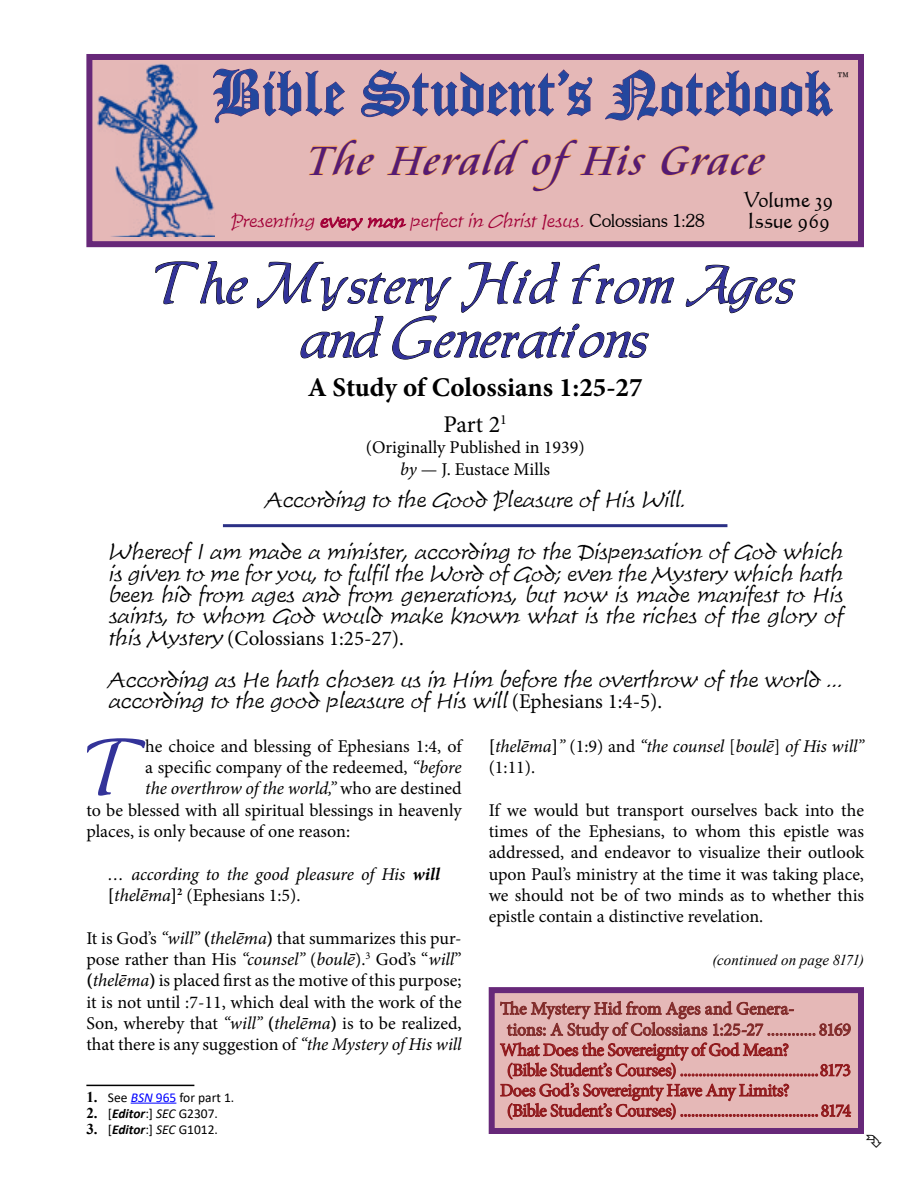
<style>
.page{position:relative;width:918px;height:1188px;background:#fff}
.page>*{position:absolute;margin:0;border:0;box-sizing:border-box;transform-origin:0 0}
.t1{font:73.8px "Allure SSK";color:#339}
.t2{font:69px "Cloister Black BT";color:#24479e}
.t3{font:54px/54px "Allure SSK";color:#339;text-align:center}
.t4{font:italic 45px "Cataneo BT";color:#541b74}
.t5{font:700 27px "Minion Pro";color:#000}
.t6{font:24px "Minion Pro";color:#000}
.t7{font:italic 21px/21.3px "Time Scr D Ligh";color:#000;text-align:justify}
.t8{font:21px "Minion Pro";color:#000}
.t9{font:21px "Calligraphic 421 BT Roman B";letter-spacing:-.005em;color:#000}
.t10{font:18px/21.3px "Minion Pro";color:#000;text-align:justify}
.t11{font:18px "Minion Pro";letter-spacing:-.025em;color:#90191c}
.t12{font:italic 18px/21.3px "Minion Pro";letter-spacing:-.01em;color:#000}
.t13{font:18px/21px "Minion Pro";letter-spacing:-.01em;color:#812b2a}
.t14{font:italic 18px "Time Scr D Ligh";color:#a20037}
.t15{font:300 18px "Souvenir IT Cby BT";color:#000}
.t16{font:italic 15px "Times New Roman";letter-spacing:.005em;color:#000}
.t17{font:13.5px "Calibri";color:#000}
.s1{font-family:"Souvenir IT Cby BT";font-weight:300;font-style:normal;color:#000}
.s2{font-style:italic}
.s3{font-family:"Time Scr D Ligh";font-style:italic}
.s4{font-family:"Minion Pro";font-style:normal}
.s5{font-style:normal}
.s6{font-weight:700}
.s7{font-weight:700;font-style:normal}
.s8{font-family:"Times New Roman"}
.s9{font-family:"Times New Roman";font-style:italic}
.s10{font-family:"Times New Roman";font-weight:700;font-size:15px}
.s11{font-style:italic;color:#00f}
.s12{color:#00f}
.s13{font-weight:700;font-style:italic}
</style>
<div class="page">
<div style="left:86px;top:54px;width:778px;height:193px;background:#e5b8b7;border:6px solid #672879"></div>
<svg style="left:215px;top:68px;width:130px;height:56px"></svg>
<svg style="left:361px;top:69px;width:232px;height:48px"></svg>
<svg style="left:605px;top:69px;width:228px;height:52px"></svg>
<svg style="left:308px;top:138px;width:67px;height:38px"></svg>
<svg style="left:386px;top:138px;width:260px;height:54px"></svg>
<svg style="left:661px;top:145px;width:105px;height:31px"></svg>
<svg style="left:320px;top:216px;width:87px;height:15px"></svg>
<img style="left:97px;top:64px;width:118px;height:172px">
<div style="left:492px;top:990px;width:369px;height:141px;background:#e5b8b7"></div>
<svg style="left:500px;top:1001px;width:351px;height:119px"></svg>
<div style="left:489px;top:987px;width:375px;height:147px;border:6px solid #672879"></div>
<hr style="left:86px;top:1085px;width:108px;height:1px;background:#000">
<hr style="left:131px;top:1103px;width:45px;height:1px;background:#00f">
<svg style="left:155px;top:261px;width:93px;height:44px"></svg>
<svg style="left:685px;top:264px;width:111px;height:49px"></svg>
<svg style="left:257px;top:261px;width:418px;height:99px"></svg>
<hr style="left:223px;top:524px;width:504px;height:3px;background:#2b3086">
<h2 class="t2" style="left:212px;top:51px;width:621px">Bible Student’s Notebook</h2>
<p class="t15" style="left:836px;top:67px;width:16px">™</p>
<h3 class="t4" style="left:305px;top:132px;width:469px">The Herald ofHis Grace</h3>
<p class="t9" style="left:744px;top:186px;width:91px">Volume 39</p>
<p class="t14" style="left:231px;top:211px;width:476px">Presenting every man perfect in Christ Jesus. <span class="s1">C o l o s s i a n s 1: 2 8</span></p>
<p class="t9" style="left:747px;top:207px;width:84px">Issue 969</p>
<h3 class="t3" style="left:155px;top:262px;width:641px">The Mystery Hid from Ages and Generations</h3>
<h3 class="t5" style="left:308px;top:368px;width:336px">A Study of Colossians 1:25-27</h3>
<h3 class="t6" style="left:443px;top:408px;width:65px">Part 2<sup>1</sup></h3>
<p class="t10" style="left:366px;top:437px;width:220px;text-align:center">(Originally Published in 1939) <span class="s2">by</span> — J. Eustace Mills</p>
<p class="t7" style="left:265px;top:490px;width:426px">According to the Good P leasure of His Will.</p>
<p class="t7" style="left:108px;top:542px;width:740px">Whereof I am made a minister, according to the D ispensation of God w hich is giv en to me for y ou, to fulfil the Word of God; ev en the My stery w hich hath been hid from ages and from generations, but now is made manifest to His saints, to w hom God w ould make known w hat is the riches of the glory of</p>
<p class="t8" style="left:108px;top:624px;width:297px"><span class="s3">this Mystery</span> (Colossians 1:25-27).</p>
<p class="t7" style="left:108px;top:670px;width:740px">According as He hath chosen us in Him before the ov erthrow of the w orld … according to the good pleasure of His will <span class="s4">( E p h e s i a n s 1 : 4 - 5 ) .</span></p>
<h1 class="t1" style="left:86px;top:737px;width:60px">T</h1>
<p class="t10" style="left:145px;top:735px;width:318px">he choice and blessing of Ephesians 1:4, of</p>
<p class="t10" style="left:145px;top:757px;width:318px">a specific company of the redeemed, <span class="s2">“before</span></p>
<p class="t12" style="left:145px;top:778px;width:318px">the overthrow of the world,” <span class="s5">who are destined</span></p>
<p class="t10" style="left:86px;top:799px;width:377px">to be blessed with all spiritual blessings in heavenly</p>
<p class="t10" style="left:86px;top:821px;width:270px">places, is only because of one reason:<sup>1</sup></p>
<p class="t12" style="left:108px;top:863px;width:334px">… according to the good pleasure of His <span class="s6">will </span><span class="s7">[</span>thel<span class="s8">ē</span>ma<span class="s7">]</span><sup>2</sup> <span class="s5">(Ephesians 1:5).</span></p>
<p class="t10" style="left:86px;top:928px;width:377px">It is God’s <span class="s2">“will”</span> <span class="s6">(</span><span class="s2">thel</span><span class="s9">ē</span><span class="s2">ma</span><span class="s6">)</span> that summarizes this pur&shy;pose rather than His <span class="s2">“counsel”</span> (<span class="s2">boul</span><span class="s9">ē</span>).<sup>3</sup> God’s “<span class="s2">will</span>” <span class="s6">(</span><span class="s2">thel</span><span class="s9">ē</span><span class="s2">ma</span><span class="s6">)</span> is placed first as the motive of this purpose; it is not until :7-11, which deal with the work of the Son, whereby that <span class="s2">“will”</span> <span class="s6">(</span><span class="s2">thel</span><span class="s9">ē</span><span class="s2">ma</span><span class="s6">)</span> is to be realized, that there is any suggestion of <span class="s2">“the Mystery of His will</span></p>
<p class="t17" style="left:86px;top:1088px;width:149px"><span class="s10">1.</span> See <span class="s11">BSN</span> <span class="s12">965</span> for part 1.</p>
<p class="t17" style="left:86px;top:1104px;width:133px"><span class="s10">2.</span> [<span class="s13">Editor</span>:] <span class="s2">SEC</span> G2307.</p>
<p class="t17" style="left:86px;top:1120px;width:133px"><span class="s10">3.</span> [<span class="s13">Editor</span>:] <span class="s2">SEC</span> G1012.</p>
<p class="t12" style="left:489px;top:735px;width:377px"><span class="s7">[</span>thel<span class="s8">ē</span>ma<span class="s7">]</span>” <span class="s5">(1:9) and</span> “the counsel <span class="s5">[</span>boul<span class="s8">ē</span><span class="s5">]</span> of His will” <span class="s5">(1:11).</span></p>
<p class="t10" style="left:489px;top:799px;width:377px">If we would but transport ourselves back into the times of the Ephesians, to whom this epistle was addressed, and endeavor to visualize their outlook upon Paul’s ministry at the time it was taking place, we should not be of two minds as to whether this epistle contain a distinctive revelation.</p>
<p class="t16" style="left:713px;top:950px;width:153px">(continued on page 8171)</p>
<p class="t13" style="left:507px;top:998px;width:346px;text-indent:-7px">The Mystery Hid from Ages and Genera-<br>tions: A Study of Colossians 1:25-27 ............ 8169</p>
<p class="t11" style="left:500px;top:1038px;width:291px">What Does the Sovereignty of God Mean?</p>
<p class="t11" style="left:507px;top:1058px;width:346px">(Bible Student’s Courses) .....................................8173</p>
<p class="t11" style="left:500px;top:1078px;width:291px">Does God’s Sovereignty Have Any Limits?</p>
<p class="t11" style="left:507px;top:1099px;width:346px">(Bible Student’s Courses) .....................................8174</p>
</div>
